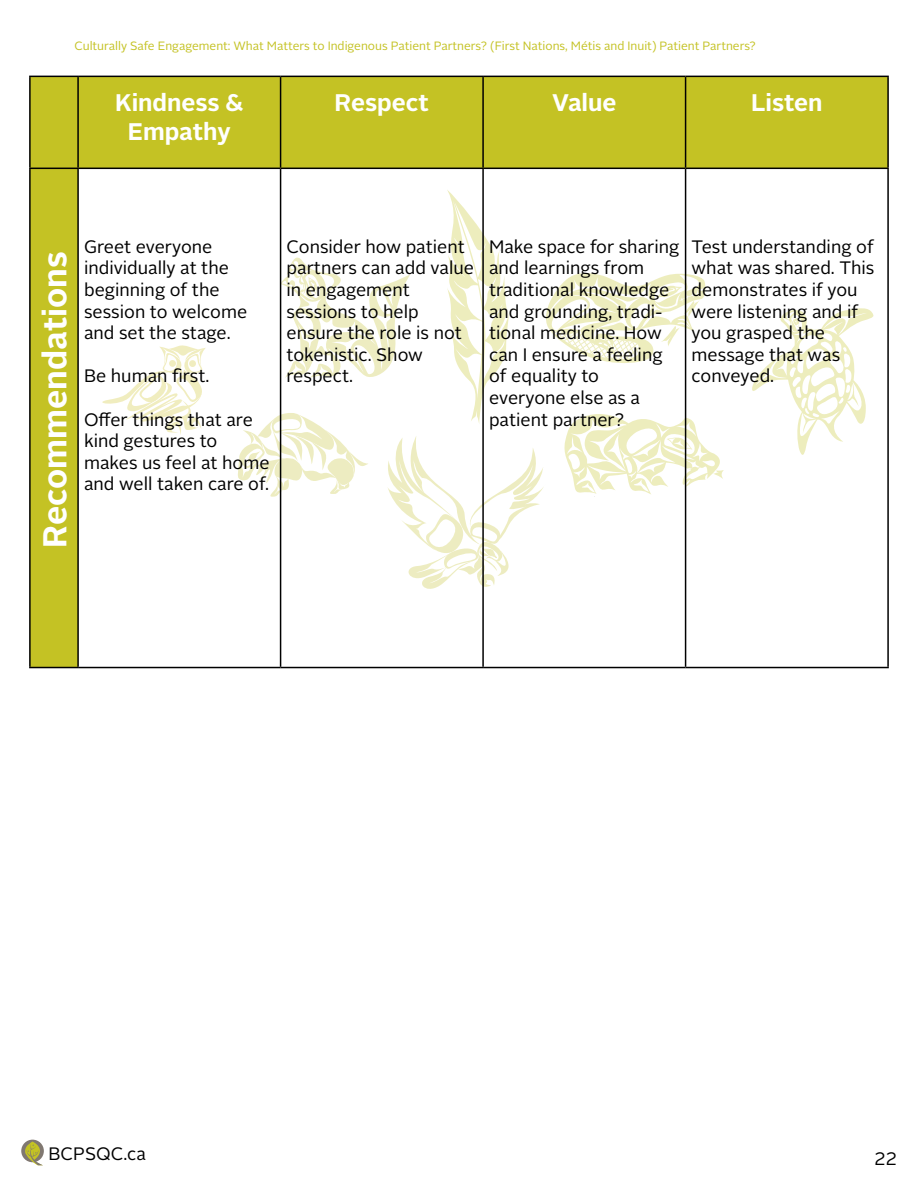
<style>
.page{position:relative;width:918px;height:1188px;background:#fff}
.page>*{position:absolute;margin:0;border:0;box-sizing:border-box;transform-origin:0 0}
.t1{font:700 33px "Alright Sans";color:#fff}
.t2{font:700 24px/28.8px "Alright Sans";color:#fff;text-align:center}
.t3{font:18px/21.6px "Alright Sans";color:#000}
.t4{font:12px "Alright Sans";color:#c4c224}
</style>
<div class="page">
<svg style="left:564px;top:414px;width:160px;height:84px"></svg>
<svg style="left:388px;top:436px;width:156px;height:153px"></svg>
<svg style="left:447px;top:190px;width:63px;height:234px"></svg>
<svg style="left:102px;top:345px;width:104px;height:90px"></svg>
<div style="left:169px;top:360px;width:7px;height:7px;background:#f0edbf;border-radius:50%"></div>
<div style="left:189px;top:360px;width:7px;height:7px;background:#f0edbf;border-radius:50%"></div>
<svg style="left:752px;top:308px;width:122px;height:147px"></svg>
<svg style="left:281px;top:258px;width:129px;height:121px"></svg>
<svg style="left:238px;top:413px;width:130px;height:84px"></svg>
<svg style="left:546px;top:273px;width:160px;height:90px"></svg>
<div style="left:21px;top:1140px;width:23px;height:22px;background:#807871;border-radius:50%"></div>
<svg style="left:24px;top:1142px;width:20px;height:23px"></svg>
<div style="left:31px;top:77px;width:46px;height:590px;background:#c4c224"></div>
<div style="left:79px;top:77px;width:808px;height:91px;background:#c4c224"></div>
<hr style="left:29px;top:76px;width:49px;height:1px;background:#000">
<hr style="left:29px;top:77px;width:2px;height:91px;background:#000">
<hr style="left:78px;top:76px;width:203px;height:1px;background:#000">
<hr style="left:77px;top:77px;width:2px;height:91px;background:#000">
<hr style="left:281px;top:76px;width:202px;height:1px;background:#000">
<hr style="left:280px;top:77px;width:1px;height:91px;background:#000">
<hr style="left:483px;top:76px;width:203px;height:1px;background:#000">
<hr style="left:482px;top:77px;width:2px;height:91px;background:#000">
<hr style="left:686px;top:76px;width:203px;height:1px;background:#000">
<hr style="left:685px;top:77px;width:1px;height:91px;background:#000">
<hr style="left:887px;top:77px;width:2px;height:91px;background:#000">
<hr style="left:29px;top:168px;width:49px;height:1px;background:#000">
<hr style="left:29px;top:169px;width:2px;height:498px;background:#000">
<hr style="left:78px;top:168px;width:203px;height:1px;background:#000">
<hr style="left:77px;top:169px;width:2px;height:498px;background:#000">
<hr style="left:281px;top:168px;width:202px;height:1px;background:#000">
<hr style="left:280px;top:169px;width:1px;height:498px;background:#000">
<hr style="left:483px;top:168px;width:203px;height:1px;background:#000">
<hr style="left:482px;top:169px;width:2px;height:498px;background:#000">
<hr style="left:686px;top:168px;width:203px;height:1px;background:#000">
<hr style="left:685px;top:169px;width:1px;height:498px;background:#000">
<hr style="left:887px;top:169px;width:2px;height:498px;background:#000">
<hr style="left:29px;top:667px;width:49px;height:1px;background:#000">
<hr style="left:78px;top:667px;width:203px;height:1px;background:#000">
<hr style="left:281px;top:667px;width:202px;height:1px;background:#000">
<hr style="left:483px;top:667px;width:203px;height:1px;background:#000">
<hr style="left:686px;top:667px;width:203px;height:1px;background:#000">
<p class="t4" style="left:74px;top:37px;width:683px">Culturally Safe Engagement: What Matters to Indigenous Patient Partners? (First Nations, Métis and Inuit) Patient Partners?</p>
<h2 class="t2" style="left:115px;top:88px;width:130px">Kindness &amp;<br>Empathy</h2>
<h2 class="t2" style="left:335px;top:88px;width:96px">Respect</h2>
<h2 class="t2" style="left:552px;top:88px;width:66px">Value</h2>
<h2 class="t2" style="left:751px;top:88px;width:73px">Listen</h2>
<h1 class="t1" style="left:32px;top:548px;width:298px;rotate:-90deg">Recommendations</h1>
<p class="t3" style="left:84px;top:236px;width:165px">Greet everyone individually at the beginning of the session to welcome and set the stage.</p>
<p class="t3" style="left:84px;top:366px;width:127px">Be human first.</p>
<p class="t3" style="left:84px;top:409px;width:187px">Offer things that are kind gestures to makes us feel at home and well taken care of.</p>
<p class="t3" style="left:287px;top:236px;width:189px">Consider how patient partners can add value in engagement sessions to help ensure the role is not tokenistic. Show respect.</p>
<p class="t3" style="left:489px;top:236px;width:192px">Make space for sharing and learnings from traditional knowledge and grounding, tradi&shy;tional medicine. How can I ensure a feeling of equality to everyone else as a patient partner?</p>
<p class="t3" style="left:692px;top:236px;width:184px">Test understanding of what was shared. This demonstrates if you were listening and if you grasped the message that was conveyed.</p>
<p class="t3" style="left:48px;top:1143px;width:99px">BCPSQC.ca</p>
<p class="t3" style="left:875px;top:1148px;width:24px">22</p>
</div>
